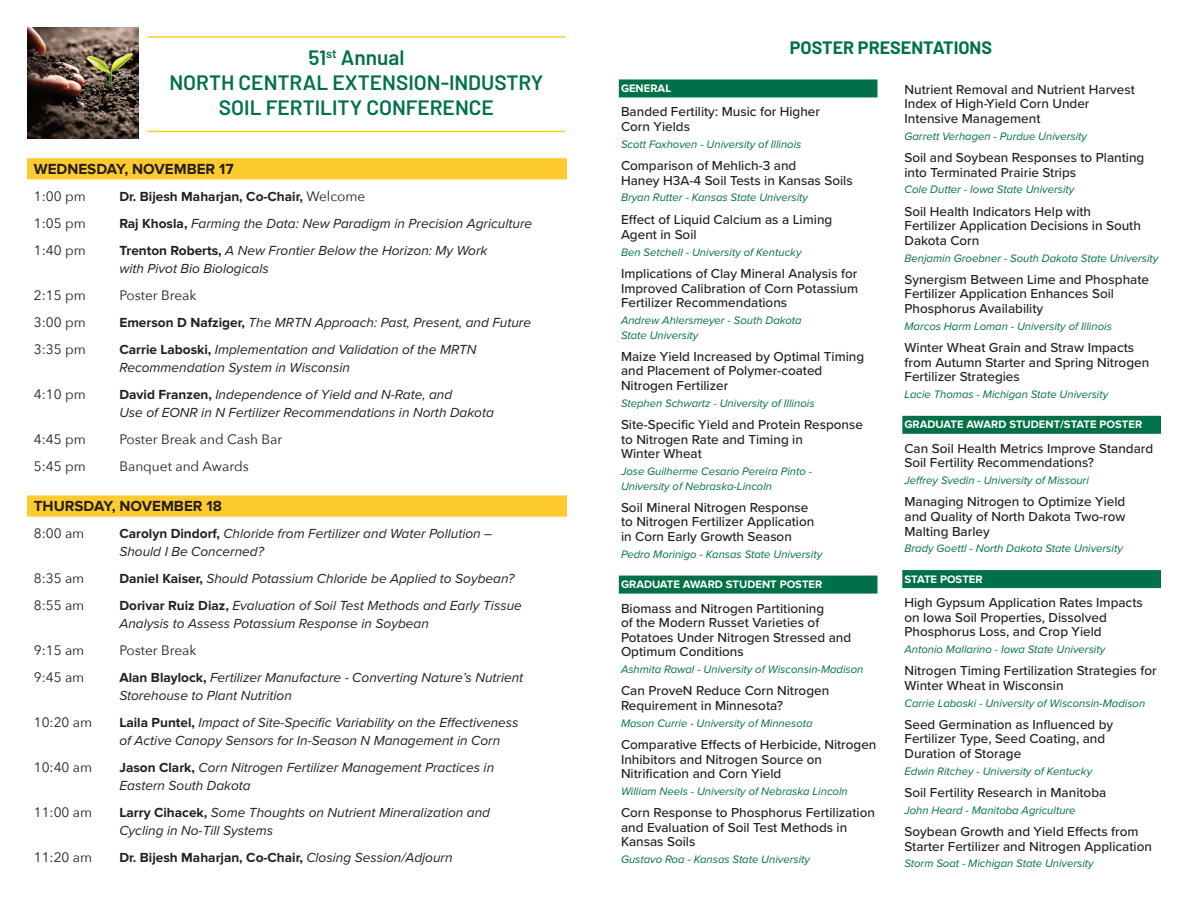
<style>
.page{position:relative;width:1188px;height:918px;background:#fff}
.page>*{position:absolute;margin:0;border:0;box-sizing:border-box;transform-origin:0 0}
.t1{font:600 20.85px/25px "Barlow";color:#007049;text-align:center}
.t2{font:700 18px "Barlow";color:#007049}
.t3{font:700 15.15px "Proxima Nova";color:#231f20}
.t4{font:italic 13.65px/18.1px "Proxima Nova";color:#231f20}
.t5{font:13.65px "Avenir Next";color:#231f20}
.t6{font:700 13.65px "Proxima Nova";color:#231f20}
.t7{font:500 13.5px/14.5px "Proxima Nova";color:#231f20}
.t8{font:italic 11.25px/14.7px "Proxima Nova";color:#007049}
.t9{font:700 11.25px "Proxima Nova";color:#fff}
.s1{font-family:"Avenir Next";font-weight:400}
.s2{font-weight:700;font-style:normal}
.s3{font-weight:400;font-style:italic}
</style>
<div class="page">
<div style="left:27px;top:158px;width:540px;height:21px;background:#fecb2f"></div>
<div style="left:27px;top:495px;width:540px;height:22px;background:#fecb2f"></div>
<img style="left:27px;top:27px;width:112px;height:112px">
<hr style="left:147px;top:36px;width:418px;height:2px;background:#fecb2f">
<hr style="left:147px;top:131px;width:418px;height:1px;background:#fecb2f">
<div style="left:619px;top:79px;width:259px;height:18px;background:#007049"></div>
<div style="left:619px;top:576px;width:259px;height:18px;background:#007049"></div>
<div style="left:902px;top:416px;width:259px;height:18px;background:#007049"></div>
<div style="left:902px;top:570px;width:259px;height:18px;background:#007049"></div>
<h1 class="t1" style="left:169px;top:45px;width:375px">51<sup>st</sup> Annual<br>NORTH CENTRAL EXTENSION-INDUSTRY<br>SOIL FERTILITY CONFERENCE</h1>
<p class="t3" style="left:34px;top:160px;width:201px">WEDNESDAY, NOVEMBER 17</p>
<p class="t5" style="left:34px;top:185px;width:53px">1:00 pm</p>
<p class="t6" style="left:119px;top:188px;width:247px">Dr. Bijesh Maharjan, Co-Chair, <span class="s1">Welcome</span></p>
<p class="t5" style="left:34px;top:212px;width:53px">1:05 pm</p>
<p class="t4" style="left:119px;top:214px;width:414px"><span class="s2">Raj Khosla,</span> Farming the Data: New Paradigm in Precision Agriculture</p>
<p class="t5" style="left:34px;top:238px;width:53px">1:40 pm</p>
<p class="t4" style="left:119px;top:241px;width:370px"><span class="s2">Trenton Roberts,</span> A New Frontier Below the Horizon: My Work with Pivot Bio Biologicals</p>
<p class="t5" style="left:34px;top:283px;width:53px">2:15 pm</p>
<p class="t5" style="left:119px;top:283px;width:79px">Poster Break</p>
<p class="t5" style="left:34px;top:310px;width:53px">3:00 pm</p>
<p class="t4" style="left:119px;top:313px;width:413px"><span class="s2">Emerson D Nafziger,</span> The MRTN Approach: Past, Present, and Future</p>
<p class="t5" style="left:34px;top:337px;width:53px">3:35 pm</p>
<p class="t4" style="left:119px;top:340px;width:359px"><span class="s2">Carrie Laboski,</span> Implementation and Validation of the MRTN<br>Recommendation System in Wisconsin</p>
<p class="t5" style="left:34px;top:382px;width:53px">4:10 pm</p>
<p class="t4" style="left:119px;top:385px;width:376px"><span class="s2">David Franzen,</span> Independence of Yield and N-Rate, and<br>Use of EONR in N Fertilizer Recommendations in North Dakota</p>
<p class="t5" style="left:34px;top:427px;width:53px">4:45 pm</p>
<p class="t5" style="left:119px;top:427px;width:164px">Poster Break and Cash Bar</p>
<p class="t5" style="left:34px;top:454px;width:53px">5:45 pm</p>
<p class="t5" style="left:119px;top:454px;width:131px">Banquet and Awards</p>
<p class="t3" style="left:34px;top:497px;width:190px">THURSDAY, NOVEMBER 18</p>
<p class="t5" style="left:34px;top:522px;width:52px">8:00 am</p>
<p class="t4" style="left:119px;top:525px;width:374px"><span class="s2">Carolyn Dindorf,</span> Chloride from Fertilizer and Water Pollution –<br>Should I Be Concerned?</p>
<p class="t5" style="left:34px;top:567px;width:52px">8:35 am</p>
<p class="t4" style="left:119px;top:570px;width:397px"><span class="s2">Daniel Kaiser,</span> Should Potassium Chloride be Applied to Soybean?</p>
<p class="t5" style="left:34px;top:594px;width:52px">8:55 am</p>
<p class="t4" style="left:119px;top:597px;width:404px"><span class="s2">Dorivar Ruiz Diaz,</span> Evaluation of Soil Test Methods and Early Tissue<br>Analysis to Assess Potassium Response in Soybean</p>
<p class="t5" style="left:34px;top:639px;width:52px">9:15 am</p>
<p class="t5" style="left:119px;top:639px;width:79px">Poster Break</p>
<p class="t5" style="left:34px;top:666px;width:52px">9:45 am</p>
<p class="t4" style="left:119px;top:669px;width:405px"><span class="s2">Alan Blaylock,</span> Fertilizer Manufacture - Converting Nature’s Nutrient<br>Storehouse to Plant Nutrition</p>
<p class="t5" style="left:34px;top:711px;width:60px">10:20 am</p>
<p class="t4" style="left:119px;top:714px;width:401px"><span class="s2">Laila Puntel,</span> Impact of Site-Specific Variability on the Effectiveness of Active Canopy Sensors for In-Season N Management in Corn</p>
<p class="t5" style="left:34px;top:756px;width:60px">10:40 am</p>
<p class="t4" style="left:119px;top:759px;width:376px"><span class="s2">Jason Clark,</span> Corn Nitrogen Fertilizer Management Practices in<br>Eastern South Dakota</p>
<p class="t5" style="left:34px;top:801px;width:60px">11:00 am</p>
<p class="t4" style="left:119px;top:804px;width:372px"><span class="s2">Larry Cihacek,</span> Some Thoughts on Nutrient Mineralization and<br>Cycling in No-Till Systems</p>
<p class="t5" style="left:34px;top:846px;width:60px">11:20 am</p>
<p class="t6" style="left:119px;top:850px;width:335px">Dr. Bijesh Maharjan, Co-Chair, <span class="s3">Closing Session/Adjourn</span></p>
<h2 class="t2" style="left:790px;top:36px;width:204px">POSTER PRESENTATIONS</h2>
<p class="t9" style="left:621px;top:82px;width:52px">GENERAL</p>
<p class="t7" style="left:621px;top:104px;width:201px">Banded Fertility: Music for Higher<br>Corn Yields</p>
<p class="t8" style="left:621px;top:137px;width:182px">Scott Foxhoven - University of Illinois</p>
<p class="t7" style="left:621px;top:158px;width:233px">Comparison of Mehlich-3 and<br>Haney H3A-4 Soil Tests in Kansas Soils</p>
<p class="t8" style="left:621px;top:191px;width:189px">Bryan Rutter - Kansas State University</p>
<p class="t7" style="left:621px;top:211px;width:213px;line-height:15px">Effect of Liquid Calcium as a Liming<br>Agent in Soil</p>
<p class="t8" style="left:621px;top:245px;width:182px">Ben Setchell - University of Kentucky</p>
<p class="t7" style="left:621px;top:266px;width:239px;text-align:justify">Implications of Clay Mineral Analysis for Improved Calibration of Corn Potassium Fertilizer Recommendations</p>
<p class="t8" style="left:621px;top:313px;width:182px">Andrew Ahlersmeyer - South Dakota<br>State University</p>
<p class="t7" style="left:621px;top:349px;width:245px">Maize Yield Increased by Optimal Timing and Placement of Polymer-coated<br>Nitrogen Fertilizer</p>
<p class="t8" style="left:621px;top:396px;width:195px">Stephen Schwartz - University of Illinois</p>
<p class="t7" style="left:621px;top:417px;width:243px">Site-Specific Yield and Protein Response to Nitrogen Rate and Timing in<br>Winter Wheat</p>
<p class="t8" style="left:621px;top:464px;width:193px">Jose Guilherme Cesario Pereira Pinto -<br>University of Nebraska-Lincoln</p>
<p class="t7" style="left:621px;top:500px;width:195px">Soil Mineral Nitrogen Response to Nitrogen Fertilizer Application in Corn Early Growth Season</p>
<p class="t8" style="left:621px;top:547px;width:203px">Pedro Morinigo - Kansas State University</p>
<p class="t9" style="left:621px;top:578px;width:203px">GRADUATE AWARD STUDENT POSTER</p>
<p class="t7" style="left:621px;top:600px;width:232px">Biomass and Nitrogen Partitioning<br>of the Modern Russet Varieties of<br>Potatoes Under Nitrogen Stressed and<br>Optimum Conditions</p>
<p class="t8" style="left:621px;top:662px;width:244px">Ashmita Rawal - University of Wisconsin-Madison</p>
<p class="t7" style="left:621px;top:683px;width:210px">Can ProveN Reduce Corn Nitrogen<br>Requirement in Minnesota?</p>
<p class="t8" style="left:621px;top:716px;width:193px">Mason Currie - University of Minnesota</p>
<p class="t7" style="left:621px;top:737px;width:257px">Comparative Effects of Herbicide, Nitrogen<br>Inhibitors and Nitrogen Source on<br>Nitrification and Corn Yield</p>
<p class="t8" style="left:621px;top:784px;width:228px">William Neels - University of Nebraska Lincoln</p>
<p class="t7" style="left:621px;top:805px;width:256px">Corn Response to Phosphorus Fertilization and Evaluation of Soil Test Methods in<br>Kansas Soils</p>
<p class="t8" style="left:621px;top:852px;width:191px">Gustavo Roa - Kansas State University</p>
<p class="t7" style="left:904px;top:82px;width:232px">Nutrient Removal and Nutrient Harvest<br>Index of High-Yield Corn Under<br>Intensive Management</p>
<p class="t8" style="left:904px;top:129px;width:184px">Garrett Verhagen - Purdue University</p>
<p class="t7" style="left:904px;top:150px;width:241px">Soil and Soybean Responses to Planting into Terminated Prairie Strips</p>
<p class="t8" style="left:904px;top:183px;width:171px">Cole Dutter - Iowa State University</p>
<p class="t7" style="left:904px;top:203px;width:238px">Soil Health Indicators Help with<br>Fertilizer Application Decisions in South<br>Dakota Corn</p>
<p class="t8" style="left:904px;top:251px;width:255px">Benjamin Groebner - South Dakota State University</p>
<p class="t7" style="left:904px;top:272px;width:246px">Synergism Between Lime and Phosphate<br>Fertilizer Application Enhances Soil<br>Phosphorus Availability</p>
<p class="t8" style="left:904px;top:319px;width:209px">Marcos Harm Loman - University of Illinois</p>
<p class="t7" style="left:904px;top:340px;width:246px">Winter Wheat Grain and Straw Impacts from Autumn Starter and Spring Nitrogen<br>Fertilizer Strategies</p>
<p class="t8" style="left:904px;top:387px;width:205px">Lacie Thomas - Michigan State University</p>
<p class="t9" style="left:904px;top:418px;width:239px">GRADUATE AWARD STUDENT/STATE POSTER</p>
<p class="t7" style="left:904px;top:440px;width:250px">Can Soil Health Metrics Improve Standard<br>Soil Fertility Recommendations?</p>
<p class="t8" style="left:904px;top:473px;width:186px">Jeffrey Svedin - University of Missouri</p>
<p class="t7" style="left:904px;top:494px;width:223px;text-align:justify">Managing Nitrogen to Optimize Yield and Quality of North Dakota Two-row Malting Barley</p>
<p class="t8" style="left:904px;top:542px;width:220px">Brady Goettl - North Dakota State University</p>
<p class="t9" style="left:904px;top:572px;width:80px">STATE POSTER</p>
<p class="t7" style="left:904px;top:595px;width:240px">High Gypsum Application Rates Impacts on Iowa Soil Properties, Dissolved<br>Phosphorus Loss, and Crop Yield</p>
<p class="t8" style="left:904px;top:642px;width:202px">Antonio Mallarino - Iowa State University</p>
<p class="t7" style="left:904px;top:663px;width:254px">Nitrogen Timing Fertilization Strategies for<br>Winter Wheat in Wisconsin</p>
<p class="t8" style="left:904px;top:696px;width:242px">Carrie Laboski - University of Wisconsin-Madison</p>
<p class="t7" style="left:904px;top:717px;width:210px">Seed Germination as Influenced by<br>Fertilizer Type, Seed Coating, and<br>Duration of Storage</p>
<p class="t8" style="left:904px;top:764px;width:189px">Edwin Ritchey - University of Kentucky</p>
<p class="t7" style="left:904px;top:785px;width:203px">Soil Fertility Research in Manitoba</p>
<p class="t8" style="left:904px;top:803px;width:173px">John Heard - Manitoba Agriculture</p>
<p class="t7" style="left:904px;top:824px;width:249px">Soybean Growth and Yield Effects from<br>Starter Fertilizer and Nitrogen Application</p>
<p class="t8" style="left:904px;top:857px;width:191px">Storm Soat - Michigan State University</p>
</div>
